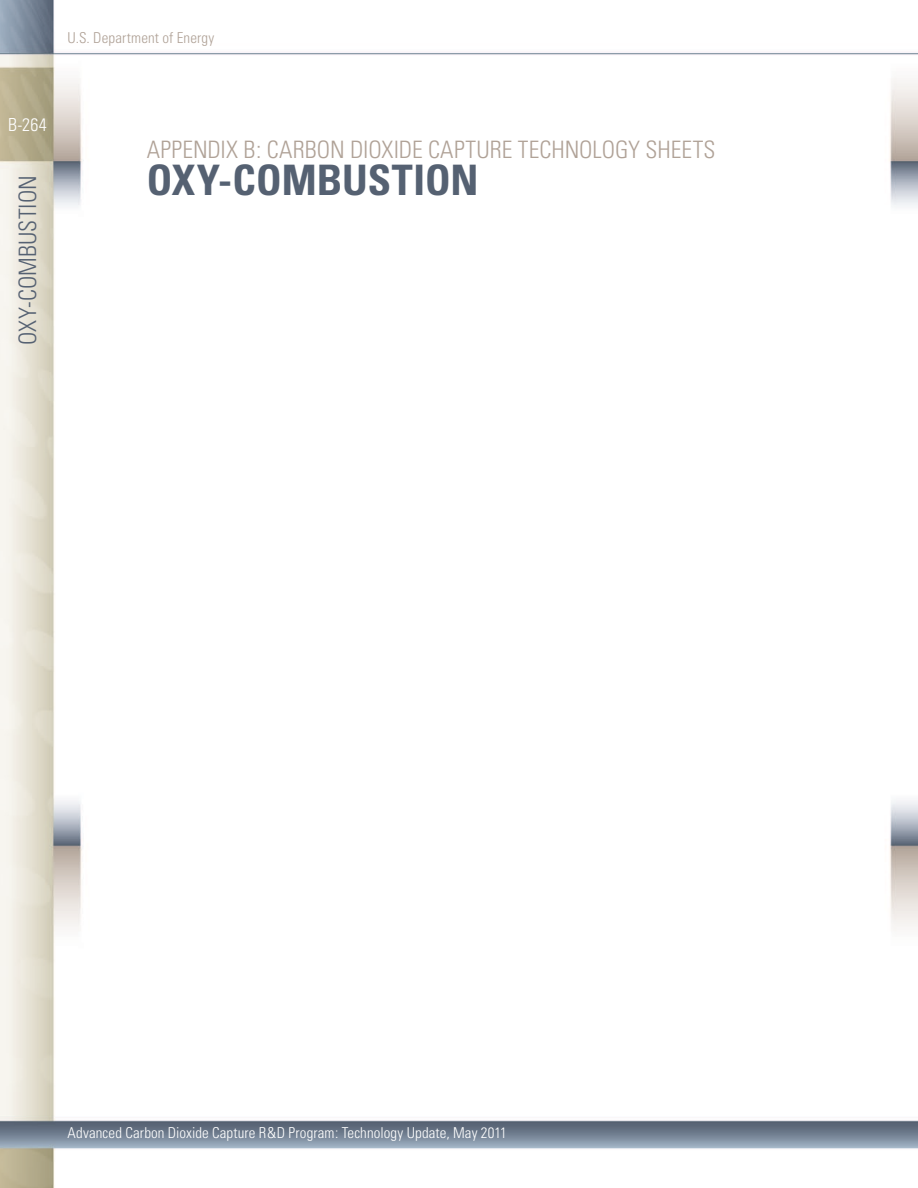
<style>
.page{position:relative;width:918px;height:1188px;background:#fff}
.page>*{position:absolute;margin:0;border:0;box-sizing:border-box;transform-origin:0 0}
.t1{font:700 condensed 42px "Univers";letter-spacing:.025em;color:#556172}
.t2{font:300 condensed 24px "Univers";letter-spacing:.01em;color:#b0a297}
.t3{font:300 condensed 24px "Univers";color:#556172}
.t4{font:300 condensed 18px "Univers";color:#fff}
.t5{font:300 condensed 15px "Univers";letter-spacing:.01em;color:#fff}
.t6{font:300 condensed 15px "Univers";letter-spacing:.01em;color:#b0a297}
</style>
<div class="page">
<img style="left:0;top:0;width:918px;height:1188px">
<p class="t6" style="left:68px;top:29px;width:148px">U.S. Department of Energy</p>
<p class="t4" style="left:8px;top:114px;width:40px">B-264</p>
<h2 class="t3" style="left:13px;top:345px;width:171px;rotate:-90deg">Oxy-Combustion</h2>
<h2 class="t2" style="left:147px;top:135px;width:146px">Appendix B: Carbo</h2>
<h2 class="t2" style="left:330px;top:135px;width:123px">n Dioxide Capture</h2>
<h2 class="t2" style="left:518px;top:135px;width:165px">Technology Sheets</h2>
<h1 class="t1" style="left:147px;top:155px;width:333px">OXY-COMBUSTION</h1>
<p class="t5" style="left:68px;top:1124px;width:441px">Advanced Carbon Dioxide Capture R&amp;D Program: Technology Update, May 2011</p>
</div>
